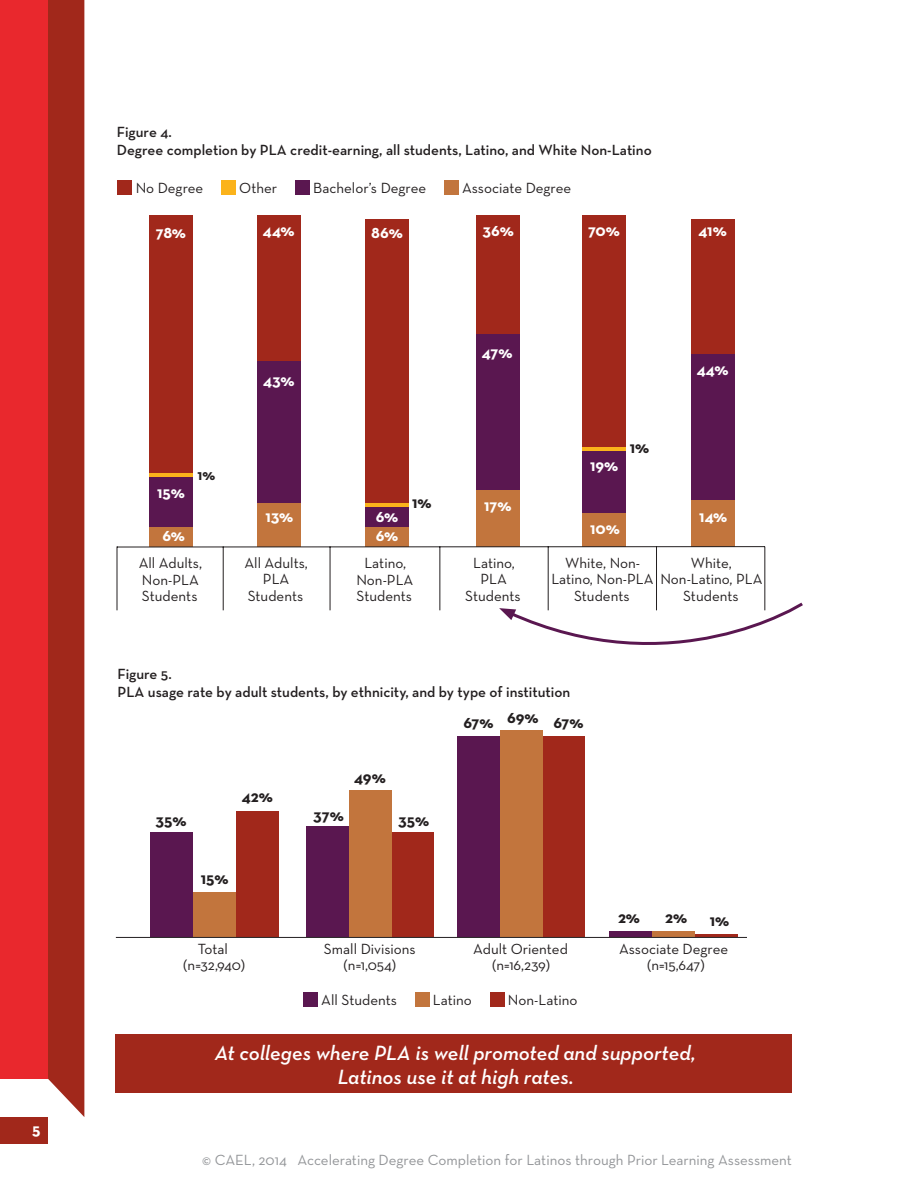
<style>
.page{position:relative;width:918px;height:1188px;background:#fff}
.page>*{position:absolute;margin:0;border:0;box-sizing:border-box;transform-origin:0 0}
.t1{font:italic 600 21px/24px "Neutraface Text";color:#fff;text-align:center}
.t2{font:700 16.5px/18.8px "Neutraface Text";color:#fff}
.t3{font:700 16.5px "Neutraface Text";letter-spacing:-.01em;color:#231f20}
.t4{font:15px/16.5px "Neutraface Text";color:#231f20;text-align:center}
.t5{font:600 15px/18px "Neutraface Text";color:#231f20}
.t6{font:15px "Neutraface Text";color:#939598}
.t7{font:700 15px "Neutraface Text";color:#231f20}
</style>
<div class="page">
<div style="left:48px;top:0;width:36px;height:1117px;background:#a1281b"></div>
<div style="left:0;top:0;width:48px;height:1078px;background:#e9282d"></div>
<div style="left:0;top:1118px;width:48px;height:26px;background:#a1281b"></div>
<div style="left:476px;top:215px;width:43px;height:120px;background:#a1281b"></div>
<div style="left:476px;top:335px;width:43px;height:155px;background:#5a1750"></div>
<div style="left:476px;top:490px;width:43px;height:57px;background:#c2753d"></div>
<div style="left:258px;top:215px;width:43px;height:146px;background:#a1281b"></div>
<div style="left:258px;top:361px;width:43px;height:143px;background:#5a1750"></div>
<div style="left:258px;top:504px;width:43px;height:43px;background:#c2753d"></div>
<div style="left:692px;top:219px;width:43px;height:135px;background:#a1281b"></div>
<div style="left:692px;top:354px;width:43px;height:146px;background:#5a1750"></div>
<div style="left:692px;top:500px;width:43px;height:47px;background:#c2753d"></div>
<div style="left:150px;top:215px;width:43px;height:259px;background:#a1281b"></div>
<hr style="left:150px;top:474px;width:43px;height:3px;background:#fbb31b">
<div style="left:150px;top:477px;width:43px;height:50px;background:#5a1750"></div>
<div style="left:150px;top:527px;width:43px;height:20px;background:#c2753d"></div>
<div style="left:365px;top:219px;width:43px;height:285px;background:#a1281b"></div>
<hr style="left:365px;top:504px;width:43px;height:3px;background:#fbb31b">
<div style="left:365px;top:507px;width:43px;height:20px;background:#5a1750"></div>
<div style="left:365px;top:527px;width:43px;height:20px;background:#c2753d"></div>
<div style="left:582px;top:215px;width:44px;height:232px;background:#a1281b"></div>
<hr style="left:582px;top:447px;width:44px;height:4px;background:#fbb31b">
<div style="left:582px;top:451px;width:44px;height:63px;background:#5a1750"></div>
<div style="left:582px;top:514px;width:44px;height:33px;background:#c2753d"></div>
<div style="left:118px;top:180px;width:14px;height:15px;background:#a1281b"></div>
<div style="left:221px;top:180px;width:15px;height:15px;background:#fbb31b"></div>
<div style="left:295px;top:180px;width:15px;height:15px;background:#5a1750"></div>
<div style="left:444px;top:180px;width:15px;height:15px;background:#c2753d"></div>
<hr style="left:117px;top:546px;width:648px;height:1px;background:#231f20">
<hr style="left:117px;top:546px;width:1px;height:64px;background:#231f20">
<hr style="left:223px;top:547px;width:1px;height:63px;background:#231f20">
<hr style="left:330px;top:547px;width:1px;height:63px;background:#231f20">
<hr style="left:439px;top:547px;width:1px;height:63px;background:#231f20">
<hr style="left:548px;top:547px;width:1px;height:63px;background:#231f20">
<hr style="left:656px;top:547px;width:1px;height:63px;background:#231f20">
<hr style="left:764px;top:547px;width:1px;height:63px;background:#231f20">
<svg style="left:499px;top:601px;width:304px;height:44px"></svg>
<div style="left:116px;top:1034px;width:676px;height:59px;background:#a1281b"></div>
<div style="left:303px;top:992px;width:15px;height:15px;background:#5a1750"></div>
<div style="left:415px;top:992px;width:14px;height:15px;background:#c2753d"></div>
<div style="left:490px;top:992px;width:14px;height:15px;background:#a1281b"></div>
<hr style="left:695px;top:934px;width:42px;height:3px;background:#a1281b">
<div style="left:652px;top:931px;width:43px;height:6px;background:#c2753d"></div>
<div style="left:609px;top:931px;width:43px;height:6px;background:#5a1750"></div>
<div style="left:542px;top:736px;width:43px;height:201px;background:#a1281b"></div>
<div style="left:500px;top:730px;width:42px;height:207px;background:#c2753d"></div>
<div style="left:457px;top:736px;width:43px;height:201px;background:#5a1750"></div>
<div style="left:391px;top:832px;width:43px;height:105px;background:#a1281b"></div>
<div style="left:349px;top:790px;width:42px;height:147px;background:#c2753d"></div>
<div style="left:306px;top:826px;width:43px;height:111px;background:#5a1750"></div>
<div style="left:236px;top:811px;width:42px;height:126px;background:#a1281b"></div>
<div style="left:193px;top:892px;width:43px;height:45px;background:#c2753d"></div>
<div style="left:150px;top:832px;width:43px;height:105px;background:#5a1750"></div>
<hr style="left:116px;top:937px;width:631px;height:1px;background:#231f20">
<p class="t2" style="left:32px;top:1120px;width:10px">5</p>
<p class="t5" style="left:117px;top:122px;width:536px">Figure 4.<br>Degree completion by PLA credit-earning, all students, Latino, and White Non-Latino</p>
<p class="t4" style="left:136px;top:180px;width:69px">No Degree</p>
<p class="t4" style="left:239px;top:180px;width:39px">Other</p>
<p class="t4" style="left:313px;top:180px;width:114px">Bachelor’s Degree</p>
<p class="t4" style="left:462px;top:180px;width:111px">Associate Degree</p>
<p class="t2" style="left:156px;top:223px;width:32px">78%</p>
<p class="t2" style="left:263px;top:221px;width:33px">44%</p>
<p class="t2" style="left:371px;top:223px;width:33px">86%</p>
<p class="t2" style="left:483px;top:221px;width:33px">36%</p>
<p class="t2" style="left:588px;top:221px;width:33px">70%</p>
<p class="t2" style="left:699px;top:221px;width:30px">41%</p>
<p class="t2" style="left:157px;top:483px;width:29px">15%</p>
<p class="t2" style="left:162px;top:526px;width:24px">6%</p>
<p class="t7" style="left:198px;top:465px;width:19px">1%</p>
<p class="t2" style="left:263px;top:370px;width:33px">43%</p>
<p class="t2" style="left:265px;top:507px;width:29px">13%</p>
<p class="t2" style="left:482px;top:342px;width:32px">47%</p>
<p class="t2" style="left:376px;top:507px;width:24px">6%<br>6%</p>
<p class="t3" style="left:412px;top:492px;width:21px">1%</p>
<p class="t2" style="left:484px;top:496px;width:29px">17%</p>
<p class="t2" style="left:590px;top:456px;width:30px">19%</p>
<p class="t3" style="left:630px;top:436px;width:21px">1%</p>
<p class="t2" style="left:590px;top:519px;width:31px">10%</p>
<p class="t2" style="left:697px;top:360px;width:33px">44%</p>
<p class="t2" style="left:699px;top:507px;width:30px">14%</p>
<p class="t4" style="left:139px;top:555px;width:65px;text-align:left">All Adults,<br>Non-PLA<br>Students</p>
<p class="t4" style="left:245px;top:554px;width:65px">All Adults,<br>PLA<br>Students</p>
<p class="t4" style="left:356px;top:555px;width:59px">Latino,<br>Non-PLA<br>Students</p>
<p class="t4" style="left:465px;top:554px;width:57px">Latino,<br>PLA<br>Students</p>
<p class="t4" style="left:551px;top:554px;width:104px">White, Non-<br>Latino, Non-PLA<br>Students</p>
<p class="t4" style="left:660px;top:554px;width:104px">White,<br>Non-Latino, PLA<br>Students</p>
<p class="t5" style="left:118px;top:665px;width:454px">Figure 5.<br>PLA usage rate by adult students, by ethnicity, and by type of institution</p>
<p class="t3" style="left:242px;top:786px;width:33px">42%</p>
<p class="t3" style="left:155px;top:809px;width:33px">35%</p>
<p class="t3" style="left:313px;top:805px;width:32px">37%</p>
<p class="t3" style="left:354px;top:767px;width:33px">49%</p>
<p class="t3" style="left:398px;top:809px;width:33px">35%</p>
<p class="t3" style="left:201px;top:868px;width:29px">15%</p>
<p class="t3" style="left:463px;top:712px;width:122px">67% 69% 67%</p>
<p class="t3" style="left:618px;top:907px;width:24px">2%</p>
<p class="t3" style="left:665px;top:907px;width:24px">2%</p>
<p class="t3" style="left:710px;top:910px;width:21px">1%</p>
<p class="t4" style="left:183px;top:940px;width:63px">Total (n=32,940)</p>
<p class="t4" style="left:324px;top:940px;width:93px">Small Divisions (n=1,054)</p>
<p class="t4" style="left:473px;top:940px;width:96px">Adult Oriented (n=16,239)</p>
<p class="t4" style="left:619px;top:940px;width:111px">Associate Degree (n=15,647)</p>
<p class="t4" style="left:321px;top:992px;width:77px">All Students</p>
<p class="t4" style="left:433px;top:992px;width:41px">Latino</p>
<p class="t4" style="left:508px;top:992px;width:71px">Non-Latino</p>
<h1 class="t1" style="left:215px;top:1040px;width:482px">At colleges where PLA is well promoted and supported,<br>Latinos use it at high rates.</h1>
<p class="t6" style="left:202px;top:1151px;width:591px">© CAEL, 2014 Accelerating Degree Completion for Latinos through Prior Learning Assessment</p>
</div>
